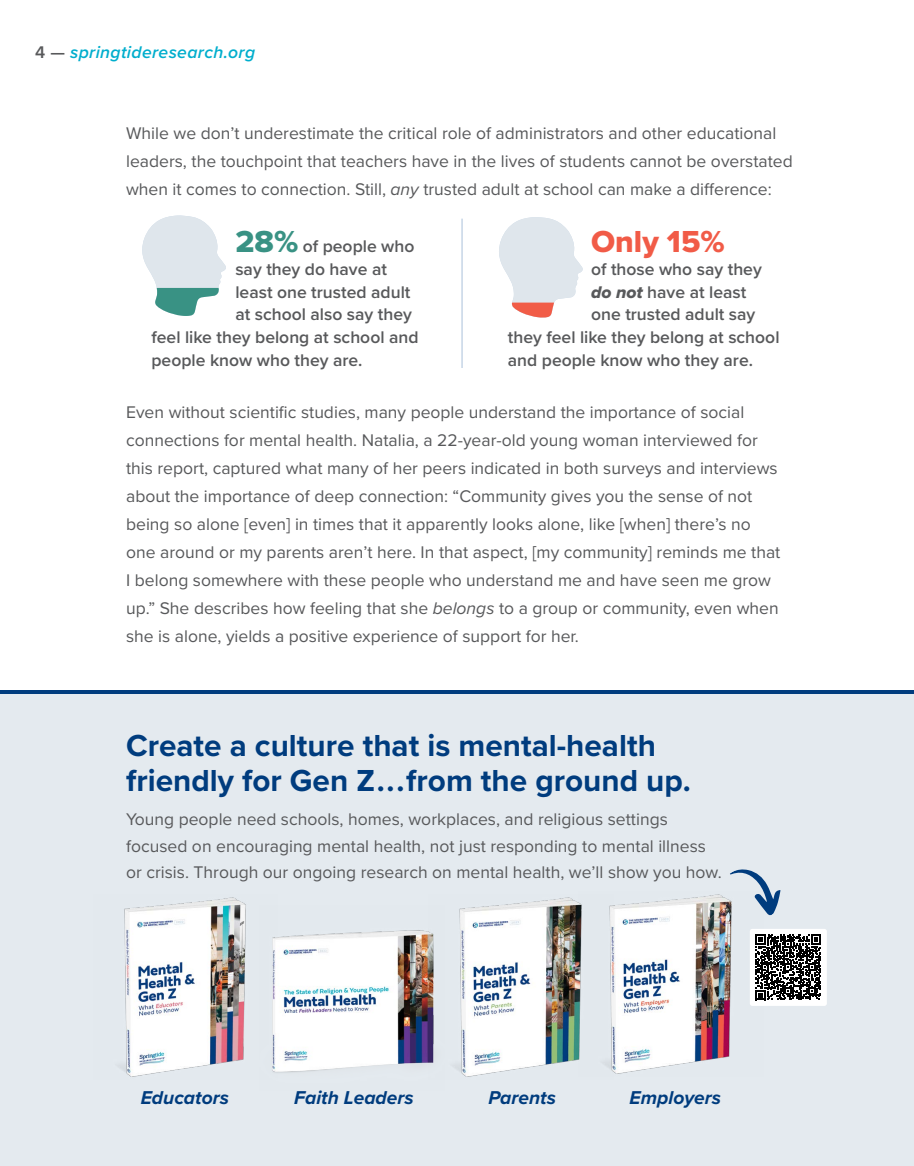
<style>
.page{position:relative;width:914px;height:1166px;background:#fff}
.page>*{position:absolute;margin:0;border:0;box-sizing:border-box;transform-origin:0 0}
.t1{font:700 31.5px/35px "Proxima Nova";color:#003c7e}
.t2{font:31.5px "Proxima Nova Extrabld";color:#f15b47}
.t3{font:italic 700 19.25px "Proxima Nova";color:#003c7e}
.t4{font:17.5px/28px "Proxima Nova";color:#58595b}
.t5{font:600 17.5px "Proxima Nova";color:#58595b}
.t6{font:italic 600 17.5px "Proxima Nova";letter-spacing:.02em;color:#00aecd}
.s1{font-style:normal;color:#58595b}
.s2{font-style:italic}
.s3{font-family:"Proxima Nova Extrabld It";font-weight:400}
.s4{font-family:"Proxima Nova Extrabld";font-weight:400;font-size:31.5px;color:#399284}
</style>
<div class="page">
<div style="left:0;top:691px;width:914px;height:475px;background:#e4eaef"></div>
<svg style="left:142px;top:215px;width:84px;height:101px"></svg>
<svg style="left:499px;top:217px;width:84px;height:101px"></svg>
<hr style="left:461px;top:219px;width:2px;height:149px;background:#cedbea">
<img style="left:119px;top:897px;width:127px;height:180px">
<img style="left:614px;top:894px;width:149px;height:180px">
<img style="left:454px;top:897px;width:160px;height:180px">
<div style="left:749px;top:928px;width:77px;height:77px;background:#fff;border-radius:3px"></div>
<svg style="left:755px;top:934px;width:66px;height:66px"></svg>
<svg style="left:729px;top:869px;width:51px;height:47px"></svg>
<img style="left:272px;top:930px;width:162px;height:143px">
<hr style="left:0;top:690px;width:914px;height:3px;background:#003c7e">
<p class="t6" style="left:35px;top:39px;width:222px"><span class="s1">4 —</span> springtideresearch.org</p>
<p class="t4" style="left:126px;top:118px;width:668px">While we don’t underestimate the critical role of administrators and other educational leaders, the touchpoint that teachers have in the lives of students cannot be overstated when it comes to connection. Still, <span class="s2">any</span> trusted adult at school can make a difference:</p>
<h1 class="t2" style="left:591px;top:218px;width:135px">Only 15%</h1>
<p class="t5" style="left:591px;top:256px;width:172px">of those who say they</p>
<p class="t5" style="left:591px;top:279px;width:157px"><span class="s3">do not</span> have at least</p>
<p class="t5" style="left:591px;top:301px;width:166px">one trusted adult say</p>
<p class="t5" style="left:508px;top:324px;width:273px">they feel like they belong at school</p>
<p class="t5" style="left:508px;top:347px;width:246px">and people know who they are.</p>
<p class="t5" style="left:235px;top:233px;width:180px"><span class="s4">28%</span> of people who</p>
<p class="t5" style="left:235px;top:256px;width:153px">say they do have at</p>
<p class="t5" style="left:235px;top:279px;width:176px">least one trusted adult</p>
<p class="t5" style="left:235px;top:301px;width:178px">at school also say they</p>
<p class="t5" style="left:151px;top:324px;width:268px">feel like they belong at school and</p>
<p class="t5" style="left:151px;top:347px;width:213px">people know who they are.</p>
<p class="t4" style="left:126px;top:397px;width:655px">Even without scientific studies, many people understand the importance of social connections for mental health. Natalia, a 22-year-old young woman interviewed for this report, captured what many of her peers indicated in both surveys and interviews about the importance of deep connection: “Community gives you the sense of not being so alone [even] in times that it apparently looks alone, like [when] there’s no one around or my parents aren’t here. In that aspect, [my community] reminds me that I belong somewhere with these people who understand me and have seen me grow up.” She describes how feeling that she <span class="s2">belongs</span> to a group or community, even when she is alone, yields a positive experience of support for her.</p>
<h1 class="t1" style="left:126px;top:727px;width:566px">Create a culture that is mental-health friendly for Gen Z . . . from the ground up.</h1>
<p class="t4" style="left:126px;top:805px;width:597px;line-height:26.2px">Young people need schools, homes, workplaces, and religious settings focused on encouraging mental health, not just responding to mental illness or crisis. Through our ongoing research on mental health, we’ll show you how.</p>
<p class="t3" style="left:141px;top:1083px;width:90px">Educators</p>
<p class="t3" style="left:294px;top:1083px;width:121px">Faith Leaders</p>
<p class="t3" style="left:488px;top:1083px;width:69px">Parents</p>
<p class="t3" style="left:629px;top:1083px;width:93px">Employers</p>
</div>
